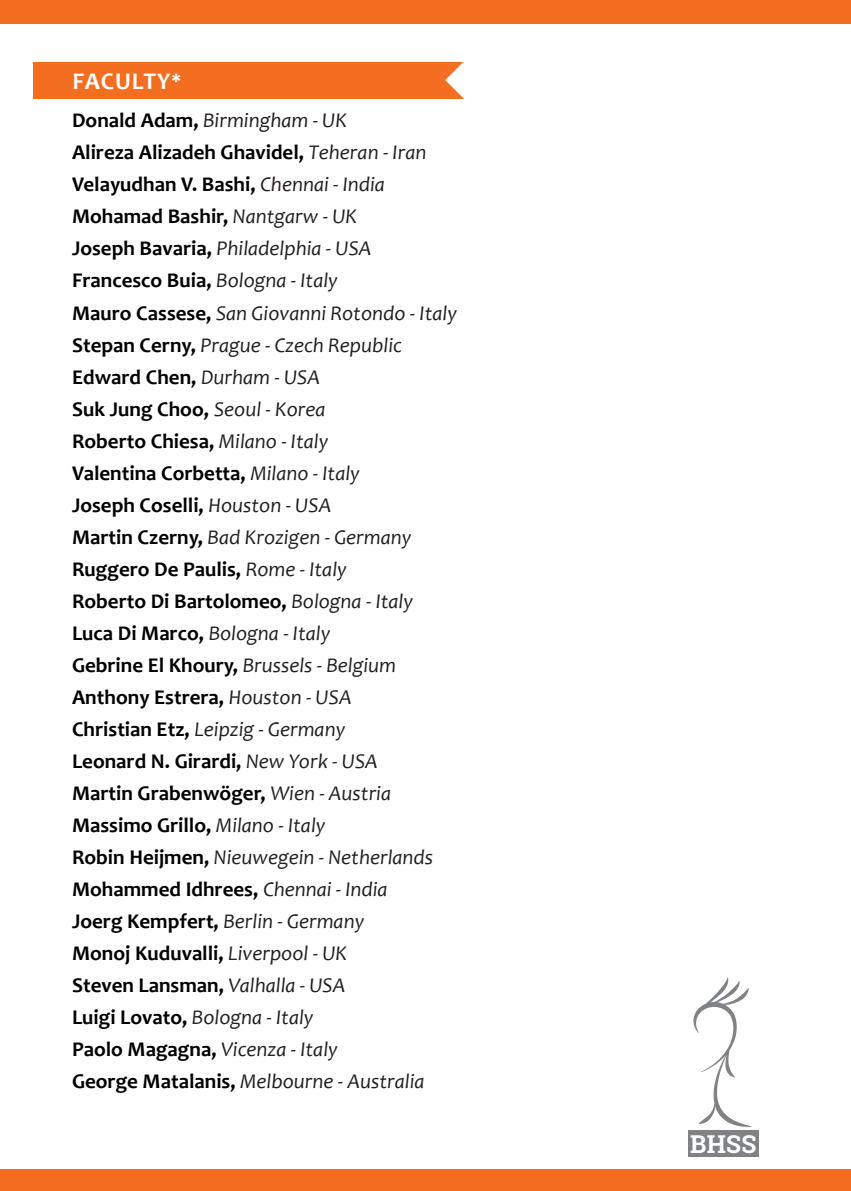
<style>
.page{position:relative;width:851px;height:1191px;background:#fff}
.page>*{position:absolute;margin:0;border:0;box-sizing:border-box;transform-origin:0 0}
.t1{font:700 24.6px "Roboto Slab";color:#fff}
.t2{font:700 24px "Candara";letter-spacing:.04em;color:#fff}
.t3{font:700 21px "Candara";color:#000}
.t4{font:italic 21px "Candara";color:#231f20}
.s1{font-family:"Calibri";font-size:22px}
.s2{font-weight:700;font-style:normal;color:#000}
.s3{font-weight:400;font-style:italic;color:#231f20}
</style>
<div class="page">
<div style="left:33px;top:62px;width:431px;height:37px;background:#f36e21"></div>
<svg style="left:445px;top:62px;width:19px;height:37px"></svg>
<div style="left:0;top:0;width:850px;height:23px;background:#f36e21"></div>
<div style="left:0;top:1169px;width:850px;height:22px;background:#f36e21"></div>
<svg style="left:693px;top:977px;width:58px;height:150px"></svg>
<div style="left:687px;top:1130px;width:71px;height:26px;background:#808285"></div>
<p class="t2" style="left:72px;top:67px;width:111px">FACULTY<span class="s1">*</span></p>
<p class="t4" style="left:72px;top:107px;width:276px"><span class="s2">Donald Adam,</span> Birmingham - UK</p>
<p class="t3" style="left:72px;top:139px;width:356px">Alireza Alizadeh Ghavidel, <span class="s3">Teheran - Iran</span></p>
<p class="t3" style="left:72px;top:171px;width:314px">Velayudhan V. Bashi, <span class="s3">Chennai - India</span></p>
<p class="t3" style="left:72px;top:203px;width:286px">Mohamad Bashir, <span class="s3">Nantgarw - UK</span></p>
<p class="t4" style="left:72px;top:235px;width:301px"><span class="s2">Joseph Bavaria,</span> Philadelphia - USA</p>
<p class="t3" style="left:72px;top:267px;width:267px">Francesco Buia, <span class="s3">Bologna - Italy</span></p>
<p class="t4" style="left:72px;top:299px;width:386px"><span class="s2">Mauro Cassese,</span> San Giovanni Rotondo - Italy</p>
<p class="t4" style="left:72px;top:331px;width:331px"><span class="s2">Stepan Cerny,</span> Prague - Czech Republic</p>
<p class="t3" style="left:72px;top:363px;width:249px">Edward Chen, <span class="s3">Durham - USA</span></p>
<p class="t3" style="left:72px;top:395px;width:255px">Suk Jung Choo, <span class="s3">Seoul - Korea</span></p>
<p class="t3" style="left:72px;top:427px;width:258px">Roberto Chiesa, <span class="s3">Milano - Italy</span></p>
<p class="t3" style="left:72px;top:459px;width:289px">Valentina Corbetta, <span class="s3">Milano - Italy</span></p>
<p class="t3" style="left:72px;top:491px;width:261px">Joseph Coselli, <span class="s3">Houston - USA</span></p>
<p class="t4" style="left:72px;top:523px;width:341px"><span class="s2">Martin Czerny,</span> Bad Krozigen - Germany</p>
<p class="t3" style="left:72px;top:555px;width:276px">Ruggero De Paulis, <span class="s3">Rome - Italy</span></p>
<p class="t3" style="left:72px;top:587px;width:342px">Roberto Di Bartolomeo, <span class="s3">Bologna - Italy</span></p>
<p class="t4" style="left:72px;top:619px;width:260px"><span class="s2">Luca Di Marco,</span> Bologna - Italy</p>
<p class="t3" style="left:72px;top:651px;width:325px">Gebrine El Khoury, <span class="s3">Brussels - Belgium</span></p>
<p class="t3" style="left:72px;top:683px;width:281px">Anthony Estrera, <span class="s3">Houston - USA</span></p>
<p class="t4" style="left:72px;top:715px;width:274px"><span class="s2">Christian Etz,</span> Leipzig - Germany</p>
<p class="t3" style="left:72px;top:747px;width:307px">Leonard N. Girardi, <span class="s3">New York - USA</span></p>
<p class="t3" style="left:72px;top:779px;width:320px">Martin Grabenwöger, <span class="s3">Wien - Austria</span></p>
<p class="t3" style="left:72px;top:811px;width:255px">Massimo Grillo, <span class="s3">Milano - Italy</span></p>
<p class="t4" style="left:72px;top:843px;width:362px"><span class="s2">Robin Heijmen,</span> Nieuwegein - Netherlands</p>
<p class="t3" style="left:72px;top:875px;width:317px">Mohammed Idhrees, <span class="s3">Chennai - India</span></p>
<p class="t3" style="left:72px;top:907px;width:293px">Joerg Kempfert, <span class="s3">Berlin - Germany</span></p>
<p class="t3" style="left:72px;top:939px;width:276px">Monoj Kuduvalli, <span class="s3">Liverpool - UK</span></p>
<p class="t3" style="left:72px;top:971px;width:275px">Steven Lansman, <span class="s3">Valhalla - USA</span></p>
<p class="t4" style="left:72px;top:1003px;width:243px"><span class="s2">Luigi Lovato,</span> Bologna - Italy</p>
<p class="t3" style="left:72px;top:1035px;width:267px">Paolo Magagna, <span class="s3">Vicenza - Italy</span></p>
<p class="t4" style="left:72px;top:1067px;width:354px"><span class="s2">George Matalanis,</span> Melbourne - Australia</p>
<p class="t1" style="left:690px;top:1127px;width:68px">BHSS</p>
</div>
